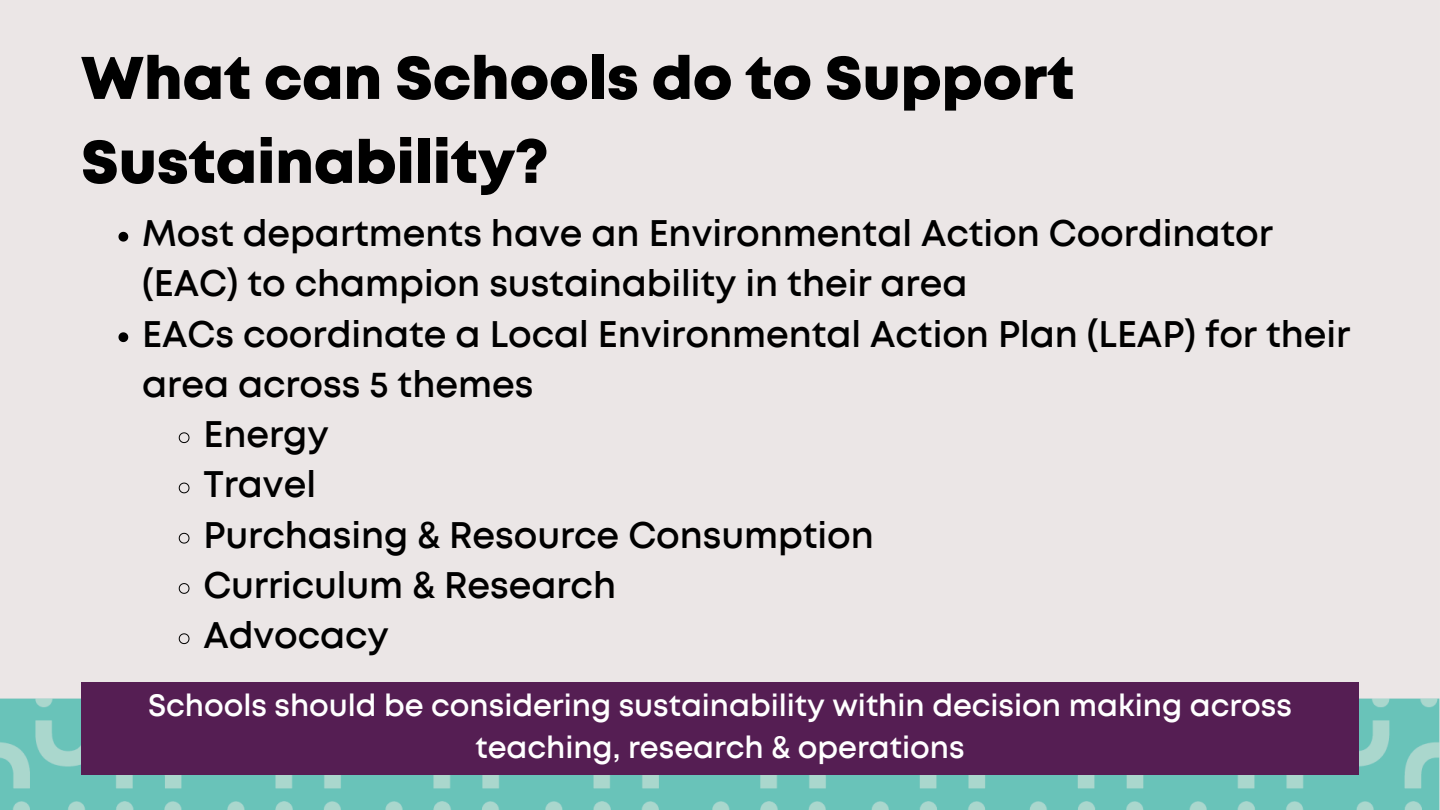
<style>
.page{position:relative;width:1440px;height:810px;background:#ebe6e6}
.page>*{position:absolute;margin:0;border:0;box-sizing:border-box;transform-origin:0 0}
.t1{font:800 60px/84px "Mont";color:#000}
.t2{font:600 36px/50.2px "Mont";color:#000}
.t3{font:600 30px/41.2px "Mont";color:#fff;text-align:center}
</style>
<div class="page">
<svg style="left:118px;top:232px;width:10px;height:10px"></svg>
<svg style="left:118px;top:332px;width:10px;height:10px"></svg>
<svg style="left:178px;top:432px;width:12px;height:11px"></svg>
<svg style="left:178px;top:482px;width:12px;height:12px"></svg>
<svg style="left:178px;top:532px;width:12px;height:12px"></svg>
<svg style="left:178px;top:583px;width:12px;height:11px"></svg>
<svg style="left:178px;top:633px;width:12px;height:11px"></svg>
<div style="left:81px;top:683px;width:1278px;height:92px;background:#551e53"></div>
<p class="t1" style="left:81px;top:39px;width:995px">What can Schools do to Support<br>Sustainability?</p>
<p class="t2" style="left:142px;top:210px;width:1132px">Most departments have an Environmental Action Coordinator (EAC) to champion sustainability in their area</p>
<h1 class="t2" style="left:142px;top:311px;width:1210px">EACs coordinate a Local Environmental Action Plan (LEAP) for their area across 5 themes</h1>
<p class="t2" style="left:203px;top:411px;width:127px">Energy</p>
<p class="t2" style="left:203px;top:461px;width:114px">Travel</p>
<p class="t2" style="left:203px;top:512px;width:672px">Purchasing &amp; Resource Consumption</p>
<p class="t2" style="left:203px;top:562px;width:414px">Curriculum &amp; Research</p>
<p class="t2" style="left:203px;top:612px;width:187px">Advocacy</p>
<p class="t3" style="left:148px;top:687px;width:1145px">Schools should be considering sustainability within decision making across teaching, research &amp; operations</p>
</div>
